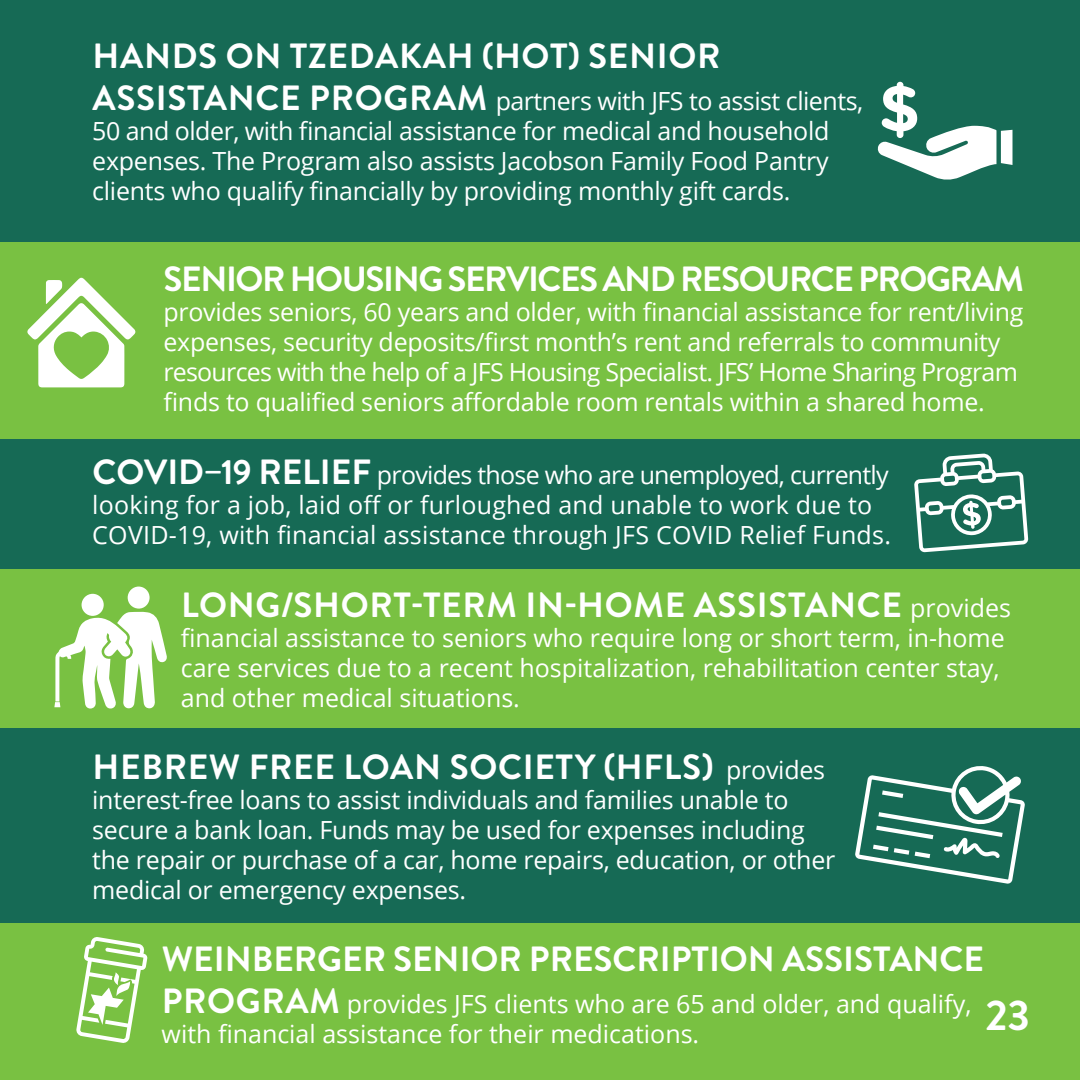
<style>
.page{position:relative;width:1080px;height:1080px;background:#79c142}
.page>*{position:absolute;margin:0;border:0;box-sizing:border-box;transform-origin:0 0}
.t1{font:700 43px "Brandon Grotesque";color:#fff}
.t2{font:700 35px "Brandon Grotesque";letter-spacing:.02em;color:#fff}
.t3{font:700 35px "Brandon Grotesque";letter-spacing:-.04em;color:#fff}
.t4{font:700 35px "Brandon Grotesque";color:#fff}
.t5{font:25px/30px "Open Sans";letter-spacing:-.01em;color:#fff}
.t6{font:25px/30px "Open Sans";letter-spacing:.01em;color:#fff}
.s1{font-family:"Brandon Grotesque";font-weight:700;font-size:35px}
.s2{font-family:"Open Sans";font-weight:400;font-size:25px}
</style>
<div class="page">
<div style="left:0;top:0;width:1080px;height:242px;background:#166a55"></div>
<div style="left:0;top:729px;width:1080px;height:194px;background:#166a55"></div>
<div style="left:0;top:440px;width:1080px;height:129px;background:#166a55"></div>
<svg style="left:54px;top:587px;width:113px;height:122px"></svg>
<svg style="left:855px;top:766px;width:170px;height:118px"></svg>
<svg style="left:76px;top:937px;width:72px;height:106px"></svg>
<svg style="left:914px;top:453px;width:114px;height:99px"></svg>
<svg style="left:27px;top:277px;width:109px;height:110px"></svg>
<svg style="left:877px;top:82px;width:135px;height:98px"></svg>
<p class="t2" style="left:93px;top:31px;width:629px">HANDS ON TZEDAKAH (HOT) SENIOR</p>
<p class="t5" style="left:92px;top:85px;width:772px"><span class="s1">ASSISTANCE PROGRAM</span> partners with JFS to assist clients, 50 and older, with financial assistance for medical and household expenses. The Program also assists Jacobson Family Food Pantry clients who qualify financially by providing monthly gift cards.</p>
<p class="t3" style="left:164px;top:255px;width:862px">SENIOR HOUSING SERVICES AND RESOURCE PROGRAM</p>
<p class="t5" style="left:163px;top:296px;width:862px">provides seniors, 60 years and older, with financial assistance for rent/living expenses, security deposits/first month’s rent and referrals to community resources with the help of a JFS Housing Specialist. JFS’ Home Sharing Program finds to qualified seniors affordable room rentals within a shared home.</p>
<p class="t6" style="left:92px;top:459px;width:800px"><span class="s1">COVID–19 RELIEF</span> provides those who are unemployed, currently looking for a job, laid off or furloughed and unable to work due to<br>COVID-19, with financial assistance through JFS COVID Relief Funds.</p>
<p class="t2" style="left:181px;top:581px;width:831px">LONG/SHORT-TERM IN-HOME ASSISTANCE <span class="s2">provides</span></p>
<p class="t5" style="left:181px;top:623px;width:826px">financial assistance to seniors who require long or short term, in-home care services due to a recent hospitalization, rehabilitation center stay,</p>
<p class="t5" style="left:181px;top:683px;width:341px">and other medical situations.</p>
<p class="t2" style="left:93px;top:742px;width:734px">HEBREW FREE LOAN SOCIETY (HFLS) <span class="s2">provides</span></p>
<p class="t5" style="left:92px;top:784px;width:745px">interest-free loans to assist individuals and families unable to secure a bank loan. Funds may be used for expenses including the repair or purchase of a car, home repairs, education, or other medical or emergency expenses.</p>
<p class="t4" style="left:162px;top:934px;width:824px">WEINBERGER SENIOR PRESCRIPTION ASSISTANCE</p>
<p class="t5" style="left:162px;top:988px;width:811px"><span class="s1">PROGRAM</span> provides JFS clients who are 65 and older, and qualify,</p>
<p class="t5" style="left:162px;top:1018px;width:539px">with financial assistance for their medications.</p>
<p class="t1" style="left:985px;top:985px;width:46px">23</p>
</div>
